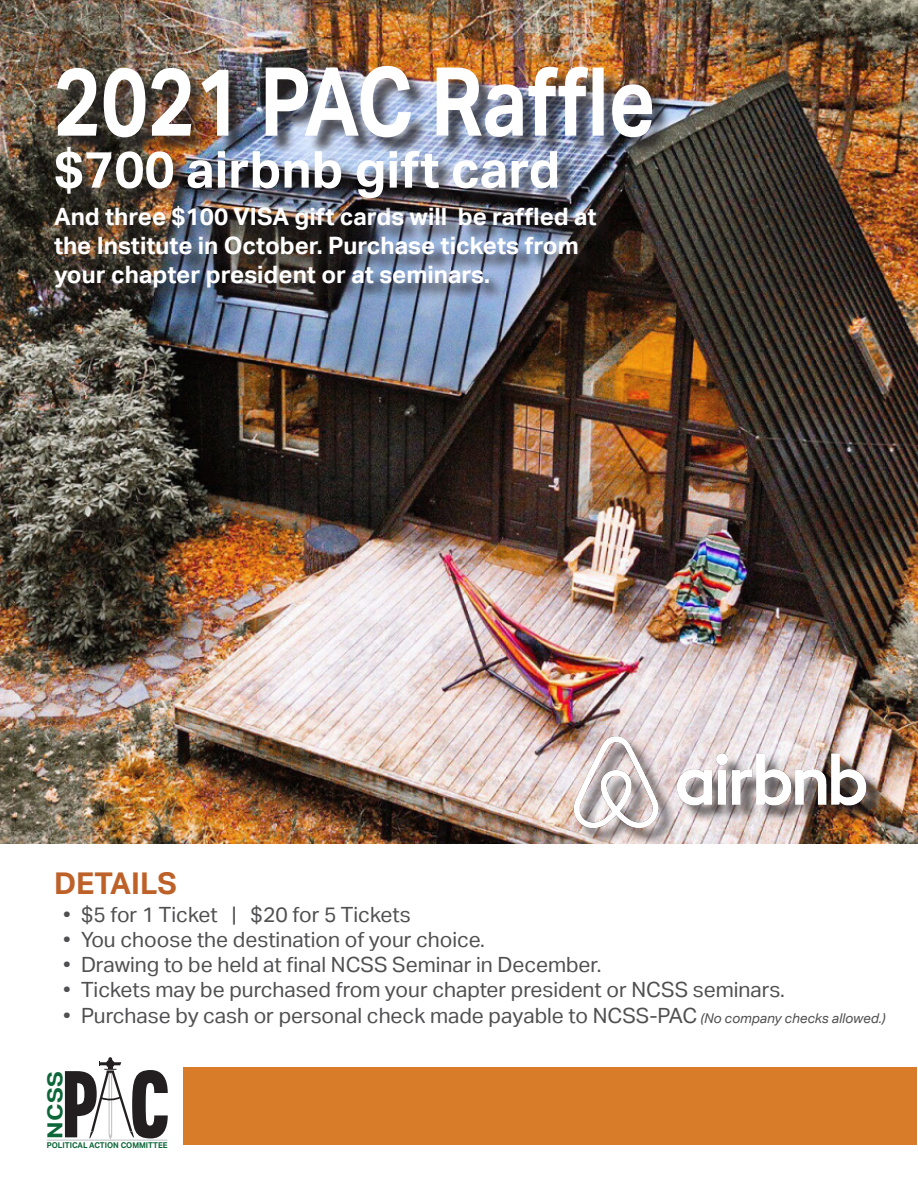
<style>
.page{position:relative;width:918px;height:1188px;background:#fff}
.page>*{position:absolute;margin:0;border:0;box-sizing:border-box;transform-origin:0 0}
.t1{font:700 95.4px "Aktiv Grotesk";color:#fff;scale:.83 1}
.t2{font:92.7px "Muro";color:#231f20;scale:.83 1}
.t3{font:700 51px "Aktiv Grotesk";color:#fff}
.t4{font:700 30px "Aktiv Grotesk";color:#bd6128}
.t5{font:700 24px "Aktiv Grotesk";color:#fff}
.t6{font:21px "Aktiv Grotesk";color:#505052}
.t7{font:700 20.85px "Aktiv Grotesk";color:#0c6638;scale:1.17 1}
.t8{font:700 7.95px "Aktiv Grotesk";color:#0c6638}
.s1{font-style:italic;font-size:13.5px}
</style>
<div class="page">
<img style="left:0;top:0;width:918px;height:844px">
<div style="left:184px;top:1068px;width:733px;height:77px;background:#d97c29"></div>
<div style="left:60px;top:69px;width:611px;height:87px;background:#231f20;opacity:.75"></div>
<svg style="left:89px;top:1057px;width:45px;height:82px"></svg>
<hr style="left:47px;top:1140px;width:120px;height:1px;background:#bcbdc0">
<div style="left:57px;top:209px;width:557px;height:96px;background:#231f20;opacity:.75"></div>
<div style="left:576px;top:738px;width:308px;height:108px;background:#231f20;opacity:.75"></div>
<img style="left:558px;top:731px;width:324px;height:101px">
<div style="left:59px;top:150px;width:516px;height:66px;background:#231f20;opacity:.75"></div>
<p class="t1" style="left:54px;top:43px;width:726px">2021 PAC Raffle</p>
<p class="t3" style="left:54px;top:138px;width:508px">$700 airbnb gift card</p>
<p class="t5" style="left:54px;top:202px;width:544px">And three $100 VISA gift cards will be raffled at</p>
<p class="t5" style="left:54px;top:230px;width:526px">the Institute in October. Purchase tickets from</p>
<p class="t5" style="left:54px;top:259px;width:438px">your chapter president or at seminars.</p>
<p class="t4" style="left:54px;top:865px;width:124px">DETAILS</p>
<p class="t6" style="left:63px;top:902px;width:349px">• $5 for 1 Ticket | $20 for 5 Tickets</p>
<p class="t6" style="left:63px;top:927px;width:423px">• You choose the destination of your choice.</p>
<p class="t6" style="left:63px;top:952px;width:540px">• Drawing to be held at final NCSS Seminar in December.</p>
<p class="t6" style="left:63px;top:978px;width:723px">• Tickets may be purchased from your chapter president or NCSS seminars.</p>
<p class="t6" style="left:63px;top:1003px;width:824px">• Purchase by cash or personal check made payable to NCSS-PAC <span class="s1">(No company checks allowed.)</span></p>
<p class="t7" style="left:42px;top:1139px;width:59px;rotate:-90deg">NCSS</p>
<p class="t2" style="left:63px;top:1048px;width:131px">P C</p>
<p class="t8" style="left:47px;top:1140px;width:122px">POLITICAL ACTION COMMITTEE</p>
</div>
